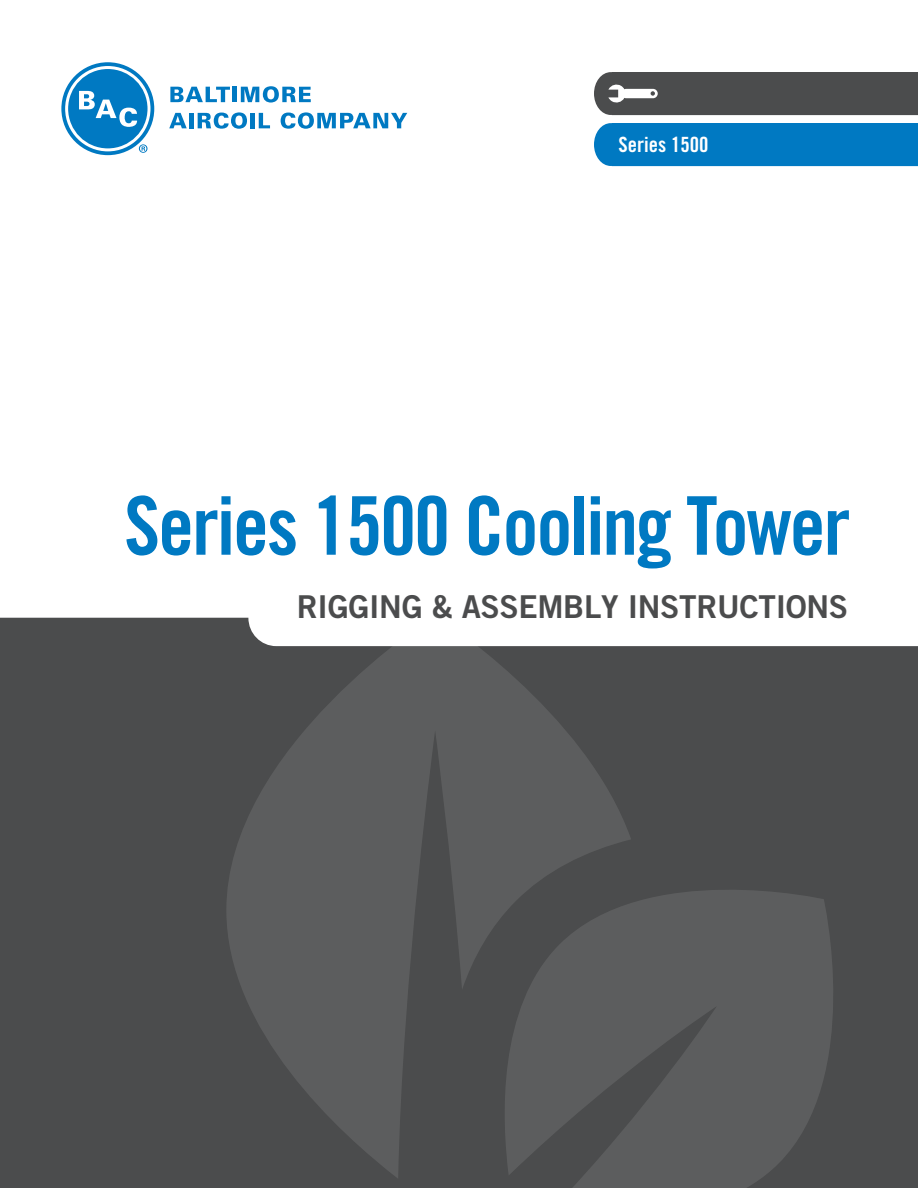
<style>
.page{position:relative;width:918px;height:1188px;background:#fff}
.page>*{position:absolute;margin:0;border:0;box-sizing:border-box;transform-origin:0 0}
.product_title{font:81px "Trade Gothic Bold Cond Twenty";letter-spacing:-.025em;color:#0079c2}
.t1{font:31.5px "Trade Gothic Bold Two";letter-spacing:-.01em;color:#4b4c4d}
.product_series{font:21px "Trade Gothic Bold Cond Twenty";color:#fff}
</style>
<div class="page">
<div style="left:0;top:618px;width:918px;height:570px;background:#4b4c4d"></div>
<div style="left:594px;top:123px;width:324px;height:43px;background:#0079c2"></div>
<div style="left:594px;top:72px;width:324px;height:43px;background:#4b4c4d"></div>
<svg style="left:226px;top:617px;width:609px;height:571px;background:#5c5d5e"></svg>
<svg style="left:170px;top:87px;width:60px;height:15px"></svg>
<hr style="left:233px;top:87px;width:4px;height:15px;background:#0079c2">
<svg style="left:241px;top:86px;width:70px;height:17px"></svg>
<svg style="left:169px;top:113px;width:18px;height:15px"></svg>
<div style="left:189px;top:113px;width:5px;height:15px;background:#0079c2"></div>
<svg style="left:198px;top:112px;width:49px;height:17px"></svg>
<div style="left:250px;top:113px;width:5px;height:15px;background:#0079c2"></div>
<svg style="left:259px;top:113px;width:11px;height:15px"></svg>
<svg style="left:281px;top:112px;width:126px;height:17px"></svg>
<svg style="left:61px;top:62px;width:93px;height:93px"></svg>
<svg style="left:65px;top:66px;width:86px;height:85px"></svg>
<div style="left:68px;top:69px;width:80px;height:79px;background:#0079c2;border-radius:50%"></div>
<svg style="left:79px;top:91px;width:58px;height:36px"></svg>
<svg style="left:139px;top:144px;width:8px;height:9px"></svg>
<p class="product_series" style="left:619px;top:131px;width:91px">Series 1500</p>
<p class="product_title" style="left:124px;top:477px;width:728px">Series 1500 Cooling Tower</p>
<p class="t1" style="left:297px;top:587px;width:553px">RIGGING &amp; ASSEMBLY INSTRUCTIONS</p>
</div>
